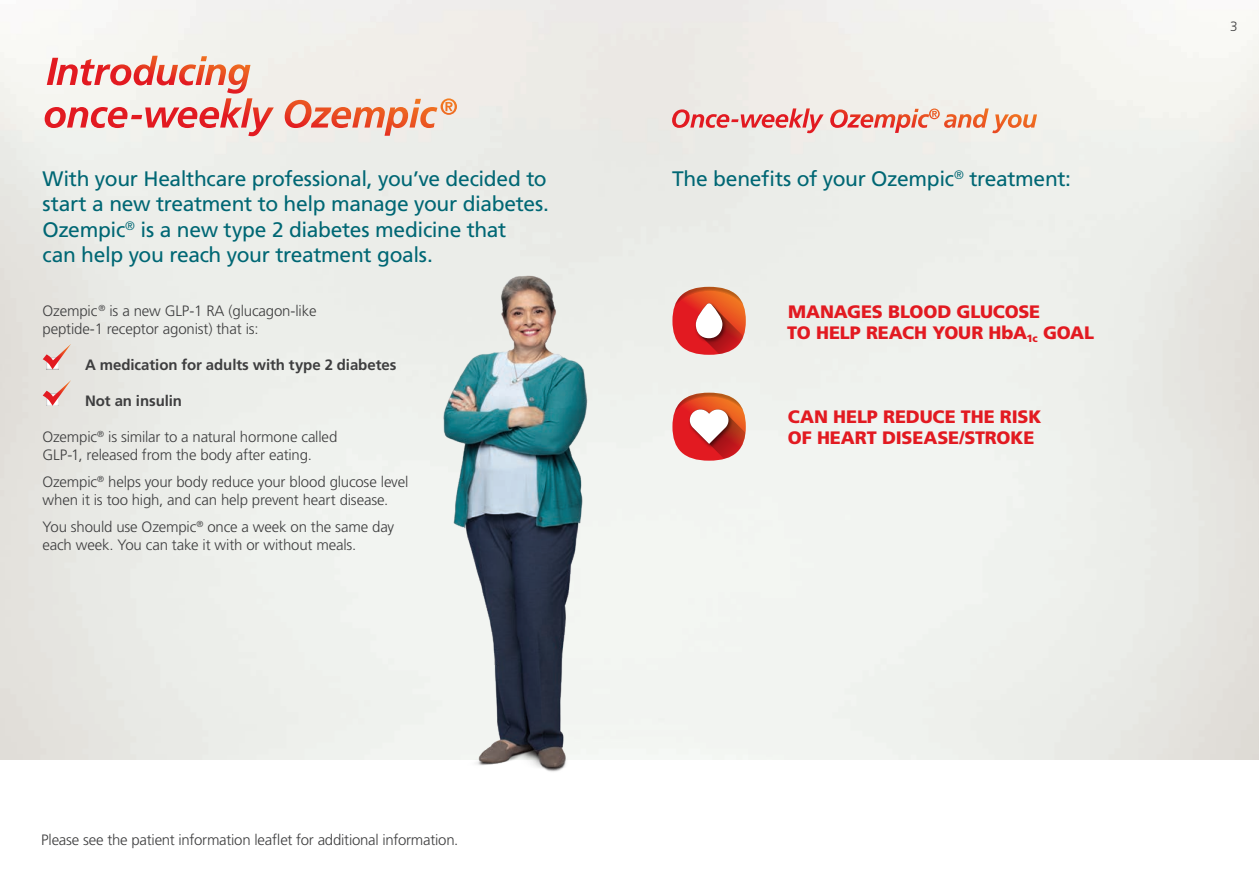
<style>
.page{position:relative;width:1259px;height:893px;background:#fff}
.page>*{position:absolute;margin:0;border:0;box-sizing:border-box;transform-origin:0 0}
.t1{font:21px/25.5px "Frutiger LT Std";letter-spacing:-.015em;color:#006774}
.t2{font:900 18px/21px "Frutiger LT Std";letter-spacing:-.01em;color:#e21a21}
.t3{font:300 15px/18px "Frutiger LT Std";letter-spacing:-.01em;color:#3e3e3f}
.t4{font:700 15px "Frutiger LT Std";letter-spacing:-.005em;color:#3e3e3f}
.t5{font:300 13.5px "Frutiger LT Std";color:#3e3e3f}
</style>
<div class="page">
<img style="left:0;top:0;width:1259px;height:760px">
<svg style="left:672px;top:287px;width:74px;height:68px;background:#de6d5e"></svg>
<svg style="left:672px;top:393px;width:74px;height:68px"></svg>
<img style="left:423px;top:254px;width:229px;height:518px">
<svg style="left:43px;top:380px;width:28px;height:26px"></svg>
<svg style="left:43px;top:344px;width:28px;height:26px"></svg>
<svg style="left:47px;top:56px;width:410px;height:80px;background:#eec8c1"></svg>
<svg style="left:672px;top:108px;width:349px;height:25px;background:#ecb8b0"></svg>
<p class="t1" style="left:43px;top:166px;width:508px">With your Healthcare professional, you’ve decided to start a new treatment to help manage your diabetes.<br>Ozempic<sup>®</sup> is a new type 2 diabetes medicine that<br>can help you reach your treatment goals.</p>
<p class="t3" style="left:43px;top:302px;width:275px">Ozempic<sup>®</sup> is a new GLP-1 RA (glucagon-like peptide-1 receptor agonist) that is:</p>
<p class="t4" style="left:85px;top:356px;width:313px">A medication for adults with type 2 diabetes</p>
<p class="t4" style="left:85px;top:392px;width:98px">Not an insulin</p>
<p class="t3" style="left:43px;top:428px;width:296px">Ozempic<sup>®</sup> is similar to a natural hormone called<br>GLP-1, released from the body after eating.</p>
<p class="t3" style="left:43px;top:473px;width:367px">Ozempic<sup>®</sup> helps your body reduce your blood glucose level when it is too high, and can help prevent heart disease.</p>
<p class="t3" style="left:43px;top:518px;width:353px">You should use Ozempic<sup>®</sup> once a week on the same day each week. You can take it with or without meals.</p>
<p class="t3" style="left:41px;top:831px;width:419px">Please see the patient information leaflet for additional information.</p>
<p class="t1" style="left:672px;top:166px;width:400px">The benefits of your Ozempic<sup>®</sup> treatment:</p>
<p class="t2" style="left:787px;top:301px;width:308px">MANAGES BLOOD GLUCOSE<br>TO HELP REACH YOUR HbA<sub>1c</sub> GOAL</p>
<p class="t2" style="left:788px;top:406px;width:255px">CAN HELP REDUCE THE RISK<br>OF HEART DISEASE/STROKE</p>
<p class="t5" style="left:1230px;top:19px;width:9px">3</p>
</div>
